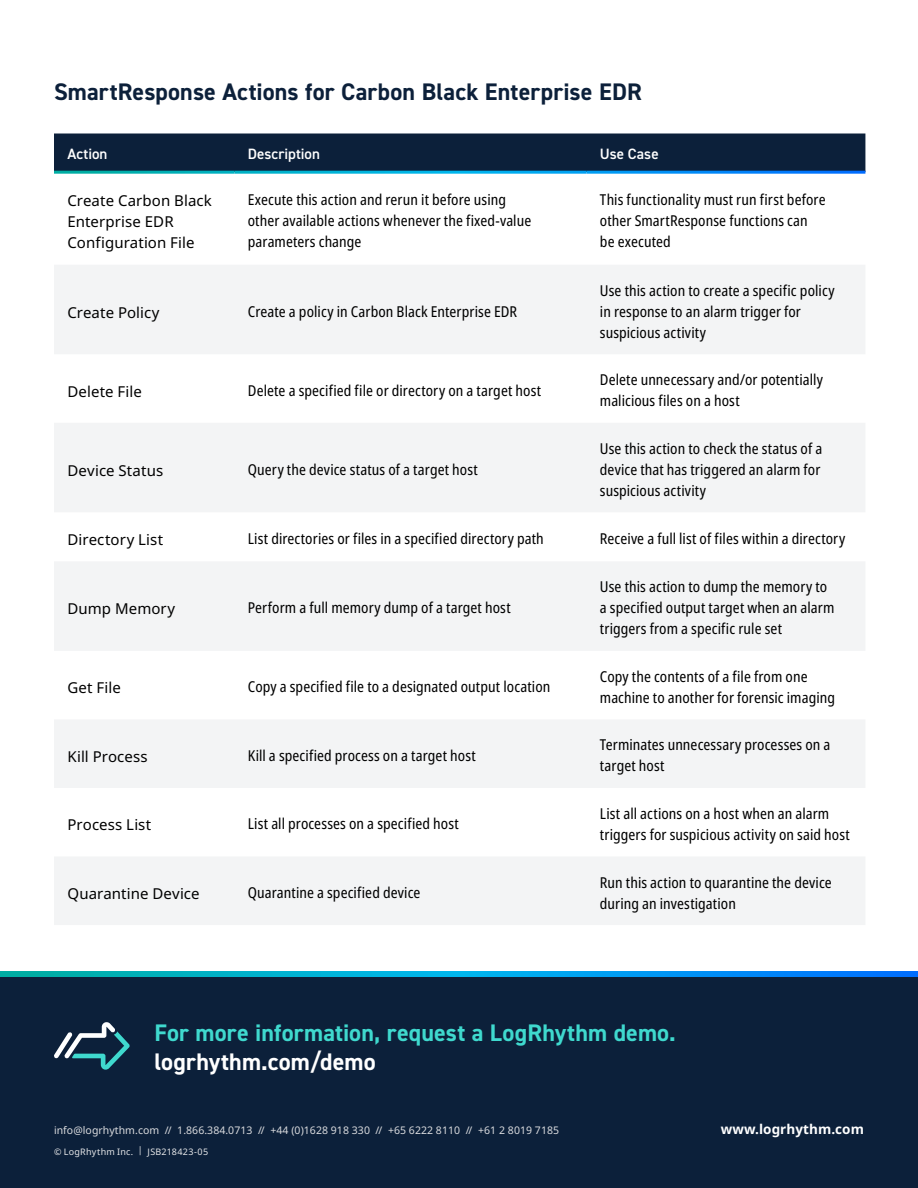
<style>
.page{position:relative;width:918px;height:1188px;background:#fff}
.page>*{position:absolute;margin:0;border:0;box-sizing:border-box;transform-origin:0 0}
.Header_16_Auto{font:700 24px/28.8px "DIN2014";letter-spacing:.005em;color:#3fd9ce}
.Header_16_Auto-2{font:700 24px "DIN2014";letter-spacing:.005em;color:#0c203a}
.Table_Body_Copy___Le{font:condensed 15px/21px "Noto Sans";letter-spacing:.005em;color:#000}
.Table_Body_Copy_-_Le{font:15px/21px "Noto Sans";letter-spacing:.005em;color:#000}
.Table_Header_-_Left{font:600 15px "DIN2014";letter-spacing:.005em;color:#fff}
.Back_Page__Contact_I{font:700 13.5px "Noto Sans";letter-spacing:.005em;color:#fff}
.t1{font:10.5px "Noto Sans";letter-spacing:.005em;color:#dadbde}
.Back_Page__Copyright{font:9px "Noto Sans";letter-spacing:.025em;color:#e5e6e8}
.s1{color:#fff}
</style>
<div class="page">
<svg style="left:0;top:971px;width:918px;height:6px;background:#00a1de"></svg>
<div style="left:0;top:977px;width:918px;height:211px;background:#0c203a"></div>
<svg style="left:54px;top:1022px;width:76px;height:48px"></svg>
<div style="left:54px;top:134px;width:811px;height:37px;background:#0c203a"></div>
<svg style="left:54px;top:265px;width:811px;height:660px;fill:#f3f4f5"></svg>
<p class="Header_16_Auto-2" style="left:54px;top:75px;width:590px">SmartResponse Actions for Carbon Black Enterprise EDR</p>
<p class="Table_Header_-_Left" style="left:68px;top:144px;width:41px">Action</p>
<p class="Table_Header_-_Left" style="left:248px;top:144px;width:74px">Description</p>
<p class="Table_Header_-_Left" style="left:600px;top:144px;width:60px">Use Case</p>
<p class="Table_Body_Copy_-_Le" style="left:68px;top:191px;width:146px">Create Carbon Black<br>Enterprise EDR<br>Configuration File</p>
<p class="Table_Body_Copy___Le" style="left:248px;top:190px;width:285px">Execute this action and rerun it before using other available actions whenever the fixed-value parameters change</p>
<p class="Table_Body_Copy___Le" style="left:600px;top:190px;width:227px">This functionality must run first before other SmartResponse functions can be executed</p>
<p class="Table_Body_Copy_-_Le" style="left:68px;top:302px;width:94px">Create Policy</p>
<p class="Table_Body_Copy___Le" style="left:248px;top:301px;width:271px">Create a policy in Carbon Black Enterprise EDR</p>
<p class="Table_Body_Copy___Le" style="left:600px;top:280px;width:236px">Use this action to create a specific policy in response to an alarm trigger for suspicious activity</p>
<p class="Table_Body_Copy_-_Le" style="left:68px;top:381px;width:76px">Delete File</p>
<p class="Table_Body_Copy___Le" style="left:248px;top:380px;width:295px">Delete a specified file or directory on a target host</p>
<p class="Table_Body_Copy___Le" style="left:600px;top:370px;width:225px">Delete unnecessary and/or potentially malicious files on a host</p>
<p class="Table_Body_Copy_-_Le" style="left:68px;top:460px;width:97px">Device Status</p>
<p class="Table_Body_Copy___Le" style="left:248px;top:459px;width:232px">Query the device status of a target host</p>
<p class="Table_Body_Copy___Le" style="left:600px;top:438px;width:224px">Use this action to check the status of a device that has triggered an alarm for suspicious activity</p>
<p class="Table_Body_Copy_-_Le" style="left:68px;top:529px;width:97px">Directory List</p>
<p class="Table_Body_Copy___Le" style="left:248px;top:529px;width:298px">List directories or files in a specified directory path</p>
<p class="Table_Body_Copy___Le" style="left:600px;top:529px;width:247px">Receive a full list of files within a directory</p>
<p class="Table_Body_Copy_-_Le" style="left:68px;top:599px;width:109px">Dump Memory</p>
<p class="Table_Body_Copy___Le" style="left:248px;top:598px;width:264px">Perform a full memory dump of a target host</p>
<p class="Table_Body_Copy___Le" style="left:600px;top:577px;width:236px">Use this action to dump the memory to a specified output target when an alarm triggers from a specific rule set</p>
<p class="Table_Body_Copy_-_Le" style="left:68px;top:678px;width:55px">Get File</p>
<p class="Table_Body_Copy___Le" style="left:248px;top:677px;width:304px">Copy a specified file to a designated output location</p>
<p class="Table_Body_Copy___Le" style="left:600px;top:666px;width:237px">Copy the contents of a file from one machine to another for forensic imaging</p>
<p class="Table_Body_Copy_-_Le" style="left:68px;top:746px;width:82px">Kill Process</p>
<p class="Table_Body_Copy___Le" style="left:248px;top:745px;width:229px">Kill a specified process on a target host</p>
<p class="Table_Body_Copy___Le" style="left:600px;top:735px;width:232px">Terminates unnecessary processes on a target host</p>
<p class="Table_Body_Copy_-_Le" style="left:68px;top:815px;width:85px">Process List</p>
<p class="Table_Body_Copy___Le" style="left:248px;top:814px;width:213px">List all processes on a specified host</p>
<p class="Table_Body_Copy___Le" style="left:600px;top:803px;width:251px">List all actions on a host when an alarm triggers for suspicious activity on said host</p>
<p class="Table_Body_Copy_-_Le" style="left:68px;top:883px;width:134px">Quarantine Device</p>
<p class="Table_Body_Copy___Le" style="left:248px;top:882px;width:174px">Quarantine a specified device</p>
<p class="Table_Body_Copy___Le" style="left:600px;top:872px;width:233px">Run this action to quarantine the device during an investigation</p>
<p class="Header_16_Auto" style="left:154px;top:1018px;width:523px">For more information, request a LogRhythm demo. <span class="s1">logrhythm.com/demo</span></p>
<p class="t1" style="left:54px;top:1123px;width:507px">info@logrhythm.com // 1.866.384.0713 // +44 (0)1628 918 330 // +65 6222 8110 // +61 2 8019 7185</p>
<p class="Back_Page__Contact_I" style="left:721px;top:1120px;width:145px">www.logrhythm.com</p>
<p class="Back_Page__Copyright" style="left:54px;top:1145px;width:156px">© LogRhythm Inc. | JSB218423-05</p>
</div>
